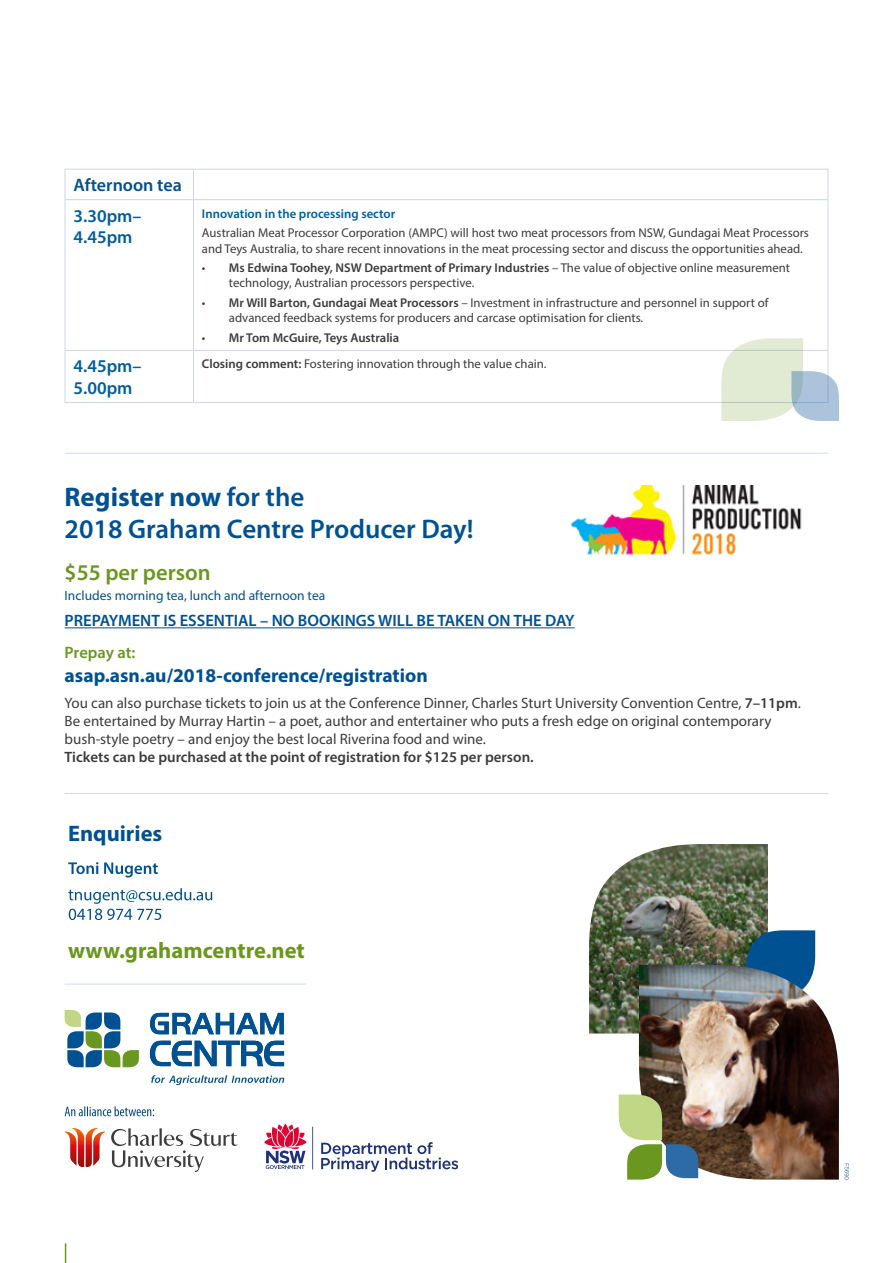
<style>
.page{position:relative;width:893px;height:1263px;background:#fff}
.page>*{position:absolute;margin:0;border:0;box-sizing:border-box;transform-origin:0 0}
.t1{font:600 27px/32.4px "Myriad Pro";color:#005191}
.t2{font:700 22.5px "Myriad Pro";color:#6a971f}
.t3{font:600 22.5px "Myriad Pro";color:#6a971f}
.t4{font:700 22.5px "Myriad Pro";color:#005191}
.t5{font:700 19.5px "Myriad Pro";color:#005191}
.t6{font:600 18px/21.6px "Myriad Pro";color:#005d9b}
.t7{font:600 18px "Myriad Pro";color:#005191}
.t8{font:600 16.5px "Myriad Pro";color:#005191}
.t9{font:600 16.5px "Myriad Pro";letter-spacing:-.01em;color:#6a971f}
.t10{font:15px/18px "Myriad Pro";color:#3c3c3b}
.t11{font:600 15px "Myriad Pro";color:#3c3c3b}
.t12{font:13.5px "Myriad Pro";color:#005191}
.t13{font:12.75px/15.3px "Myriad Pro";color:#3c3c3b}
.t14{font:600 12.75px "Myriad Pro";color:#005d9b}
.t15{font:600 12.75px "Myriad Pro";color:#3c3c3b}
.s1{font-weight:600}
.s2{font-weight:400}
.s3{font-weight:700}
</style>
<div class="page">
<hr style="left:65px;top:793px;width:763px;height:1px;background:#005191">
<img style="left:589px;top:844px;width:179px;height:189px">
<svg style="left:68px;top:888px;width:144px;height:32px"></svg>
<svg style="left:68px;top:862px;width:90px;height:15px"></svg>
<hr style="left:65px;top:627px;width:510px;height:1px;background:#005191">
<hr style="left:65px;top:169px;width:128px;height:1px;background:#ccd5e9">
<svg style="left:65px;top:170px;width:1px;height:29px"></svg>
<hr style="left:193px;top:169px;width:635px;height:1px;background:#ccd5e9">
<svg style="left:193px;top:170px;width:1px;height:29px"></svg>
<svg style="left:828px;top:170px;width:1px;height:29px"></svg>
<hr style="left:65px;top:199px;width:128px;height:1px;background:#ccd5e9">
<hr style="left:65px;top:200px;width:1px;height:150px;background:#ccd5e9">
<hr style="left:193px;top:199px;width:635px;height:1px;background:#ccd5e9">
<hr style="left:193px;top:200px;width:1px;height:150px;background:#ccd5e9">
<hr style="left:828px;top:200px;width:1px;height:150px;background:#ccd5e9">
<hr style="left:65px;top:350px;width:128px;height:1px;background:#ccd5e9">
<hr style="left:65px;top:351px;width:1px;height:51px;background:#ccd5e9">
<hr style="left:193px;top:350px;width:635px;height:1px;background:#ccd5e9">
<hr style="left:193px;top:351px;width:1px;height:51px;background:#ccd5e9">
<hr style="left:65px;top:402px;width:128px;height:1px;background:#ccd5e9">
<hr style="left:193px;top:402px;width:635px;height:1px;background:#ccd5e9">
<svg style="left:721px;top:338px;width:118px;height:83px"></svg>
<hr style="left:65px;top:453px;width:763px;height:1px;background:#005191">
<hr style="left:65px;top:984px;width:241px;height:1px;background:#005191">
<svg style="left:746px;top:930px;width:69px;height:35px;background:#0b5489"></svg>
<img style="left:639px;top:965px;width:200px;height:214px">
<svg style="left:619px;top:1094px;width:79px;height:85px;background:#8b9a74"></svg>
<svg style="left:321px;top:1142px;width:137px;height:30px"></svg>
<svg style="left:265px;top:1123px;width:42px;height:46px"></svg>
<hr style="left:312px;top:1126px;width:1px;height:43px;background:#1d3278">
<svg style="left:65px;top:1106px;width:89px;height:10px"></svg>
<svg style="left:111px;top:1128px;width:127px;height:44px"></svg>
<svg style="left:65px;top:1128px;width:40px;height:39px"></svg>
<img style="left:571px;top:485px;width:231px;height:70px">
<svg style="left:65px;top:1243px;width:1px;height:20px"></svg>
<svg style="left:149px;top:1012px;width:135px;height:73px"></svg>
<svg style="left:65px;top:1010px;width:74px;height:57px"></svg>
<svg style="left:844px;top:1164px;width:5px;height:15px"></svg>
<h3 class="t7" style="left:74px;top:174px;width:110px">Afternoon tea</h3>
<h3 class="t6" style="left:74px;top:204px;width:69px">3.30pm–<br>4.45pm</h3>
<p class="t14" style="left:202px;top:205px;width:195px">Innovation in the processing sector</p>
<p class="t13" style="left:202px;top:225px;width:608px">Australian Meat Processor Corporation (AMPC) will host two meat processors from NSW, Gundagai Meat Processors and Teys Australia, to share recent innovations in the meat processing sector and discuss the opportunities ahead.</p>
<p class="t13" style="left:229px;top:260px;width:562px;text-indent:-27px">• <span class="s1">Ms Edwina Toohey, NSW Department of Primary Industries</span> – The value of objective online measurement technology, Australian processors perspective.</p>
<p class="t13" style="left:229px;top:295px;width:541px;text-indent:-27px">• <span class="s1">Mr Will Barton, Gundagai Meat Processors</span> – Investment in infrastructure and personnel in support of advanced feedback systems for producers and carcase optimisation for clients.</p>
<p class="t15" style="left:202px;top:329px;width:199px"><span class="s2">•</span> Mr Tom McGuire, Teys Australia</p>
<h3 class="t6" style="left:74px;top:355px;width:69px">4.45pm–<br>5.00pm</h3>
<p class="t13" style="left:202px;top:356px;width:346px"><span class="s1">Closing comment:</span> Fostering innovation through the value chain.</p>
<h1 class="t1" style="left:65px;top:480px;width:410px"><span class="s3">Register now</span> for the<br>2018 Graham Centre Producer Day!</h1>
<h2 class="t3" style="left:65px;top:558px;width:148px">$55 per person</h2>
<p class="t12" style="left:65px;top:587px;width:262px">Includes morning tea, lunch and afternoon tea</p>
<p class="t8" style="left:65px;top:610px;width:512px">PREPAYMENT IS ESSENTIAL – NO BOOKINGS WILL BE TAKEN ON THE DAY</p>
<p class="t9" style="left:65px;top:642px;width:72px">Prepay at:</p>
<h3 class="t5" style="left:65px;top:662px;width:365px">asap.asn.au/2018-conference/registration</h3>
<p class="t10" style="left:65px;top:694px;width:738px">You can also purchase tickets to join us at the Conference Dinner, Charles Sturt University Convention Centre, <span class="s1">7–11pm</span>.<br>Be entertained by Murray Hartin – a poet, author and entertainer who puts a fresh edge on original contemporary bush-style poetry – and enjoy the best local Riverina food and wine.</p>
<p class="t11" style="left:65px;top:747px;width:471px">Tickets can be purchased at the point of registration for $125 per person.</p>
<h2 class="t4" style="left:68px;top:819px;width:96px">Enquiries</h2>
<h2 class="t2" style="left:68px;top:936px;width:238px">www.grahamcentre.net</h2>
</div>
